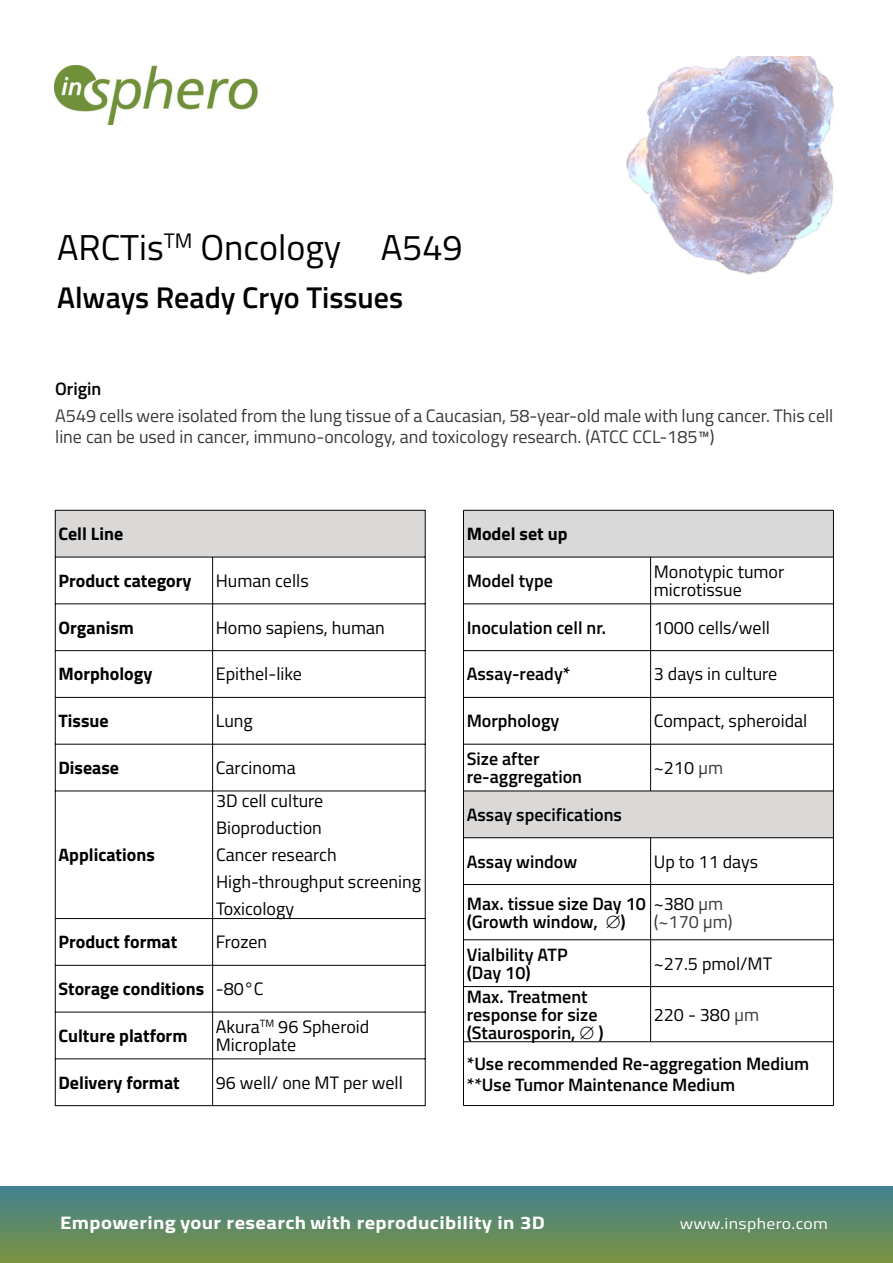
<style>
.page{position:relative;width:893px;height:1263px;background:#fff}
.page>*{position:absolute;margin:0;border:0;box-sizing:border-box;transform-origin:0 0}
.t1{font:36px "Titillium Web";color:#000}
.t2{font:600 30px "Titillium Web";color:#000}
.t3{font:700 18.15px "Titillium Web";letter-spacing:.02em;color:#fff;scale:1.13 1}
.t4{font:18px/27px "Titillium Web";color:#000}
.t5{font:600 18px/18px "Titillium Web";color:#000}
.t6{font:18px/21px "Titillium Web";color:#3b3838}
.t7{font:700 18px "Titillium Web";color:#000}
.t8{font:15.6px "Titillium Web";letter-spacing:.02em;color:#fff;scale:1.13 1}
.s1{font-weight:400}
.s2{color:#3b3838}
.s3{font-weight:400;color:#3b3838}
</style>
<div class="page">
<img style="left:55px;top:66px;width:203px;height:59px">
<img style="left:626px;top:57px;width:207px;height:217px">
<div style="left:55px;top:510px;width:370px;height:47px;background:#dbd9d8"></div>
<svg style="left:56px;top:558px;width:369px;height:547px"></svg>
<hr style="left:55px;top:510px;width:1px;height:596px;background:#080605">
<hr style="left:425px;top:510px;width:1px;height:596px;background:#080605">
<hr style="left:212px;top:557px;width:1px;height:549px;background:#080605">
<hr style="left:55px;top:510px;width:370px;height:1px;background:#080605">
<hr style="left:55px;top:557px;width:370px;height:1px;background:#080605">
<hr style="left:55px;top:604px;width:370px;height:1px;background:#080605">
<hr style="left:55px;top:650px;width:370px;height:1px;background:#080605">
<hr style="left:55px;top:697px;width:370px;height:1px;background:#080605">
<hr style="left:55px;top:744px;width:370px;height:1px;background:#080605">
<hr style="left:55px;top:791px;width:370px;height:1px;background:#080605">
<hr style="left:55px;top:918px;width:370px;height:1px;background:#080605">
<hr style="left:55px;top:965px;width:370px;height:1px;background:#080605">
<hr style="left:55px;top:1012px;width:370px;height:1px;background:#080605">
<hr style="left:55px;top:1058px;width:370px;height:1px;background:#080605">
<hr style="left:55px;top:1105px;width:370px;height:1px;background:#080605">
<div style="left:463px;top:510px;width:370px;height:47px;background:#d9d9d9"></div>
<svg style="left:464px;top:558px;width:369px;height:485px"></svg>
<div style="left:463px;top:791px;width:370px;height:47px;background:#dbd9d8"></div>
<hr style="left:650px;top:557px;width:1px;height:234px;background:#000">
<hr style="left:650px;top:838px;width:1px;height:204px;background:#000">
<hr style="left:463px;top:510px;width:1px;height:596px;background:#080605">
<hr style="left:833px;top:510px;width:1px;height:596px;background:#080605">
<hr style="left:464px;top:557px;width:369px;height:1px;background:#000">
<hr style="left:464px;top:604px;width:369px;height:1px;background:#000">
<hr style="left:464px;top:650px;width:369px;height:1px;background:#000">
<hr style="left:464px;top:697px;width:369px;height:1px;background:#000">
<hr style="left:464px;top:744px;width:369px;height:1px;background:#000">
<hr style="left:464px;top:791px;width:369px;height:1px;background:#000">
<hr style="left:464px;top:837px;width:369px;height:1px;background:#000">
<hr style="left:464px;top:884px;width:369px;height:1px;background:#000">
<hr style="left:464px;top:939px;width:369px;height:1px;background:#000">
<hr style="left:464px;top:986px;width:369px;height:1px;background:#000">
<hr style="left:464px;top:1041px;width:369px;height:1px;background:#000">
<hr style="left:463px;top:510px;width:370px;height:1px;background:#080605">
<hr style="left:463px;top:1105px;width:370px;height:1px;background:#080605">
<div style="left:0;top:1186px;width:893px;height:77px;background:linear-gradient(to bottom,#428192,#7b933e)"></div>
<svg style="left:607px;top:914px;width:13px;height:14px"></svg>
<svg style="left:580px;top:1025px;width:14px;height:14px"></svg>
<h1 class="t1" style="left:57px;top:219px;width:407px">ARCTis<sup>TM</sup> Oncology A549</h1>
<h2 class="t2" style="left:57px;top:274px;width:348px">Always Ready Cryo Tissues</h2>
<p class="t5" style="left:55px;top:380px;width:48px">Origin</p>
<p class="t6" style="left:55px;top:405px;width:780px">A549 cells were isolated from the lung tissue of a Caucasian, 58-year-old male with lung cancer. This cell line can be used in cancer, immuno-oncology, and toxicology research. (ATCC CCL-185™)</p>
<p class="t7" style="left:58px;top:520px;width:66px">Cell Line</p>
<p class="t7" style="left:58px;top:566px;width:135px">Product category</p>
<p class="t4" style="left:216px;top:567px;width:94px">Human cells</p>
<p class="t7" style="left:58px;top:613px;width:77px">Organism</p>
<p class="t4" style="left:216px;top:613px;width:170px">Homo sapiens, human</p>
<p class="t7" style="left:58px;top:660px;width:95px">Morphology</p>
<p class="t4" style="left:216px;top:660px;width:88px">Epithel-like</p>
<p class="t7" style="left:58px;top:707px;width:52px">Tissue</p>
<p class="t4" style="left:216px;top:707px;width:39px">Lung</p>
<p class="t7" style="left:58px;top:753px;width:62px">Disease</p>
<p class="t4" style="left:216px;top:754px;width:81px">Carcinoma</p>
<p class="t7" style="left:58px;top:841px;width:98px">Applications</p>
<p class="t4" style="left:216px;top:787px;width:206px">3D cell culture<br>Bioproduction<br>Cancer research<br>High-throughput screening<br>Toxicology</p>
<p class="t7" style="left:58px;top:928px;width:120px">Product format</p>
<p class="t4" style="left:216px;top:928px;width:53px">Frozen</p>
<p class="t7" style="left:58px;top:974px;width:207px">Storage conditions <span class="s1">-80°C</span></p>
<p class="t7" style="left:58px;top:1021px;width:130px">Culture platform</p>
<p class="t4" style="left:216px;top:1017px;width:155px;line-height:18px">Akura<sup>TM</sup> 96 Spheroid<br>Microplate</p>
<p class="t7" style="left:58px;top:1068px;width:123px">Delivery format</p>
<p class="t4" style="left:216px;top:1068px;width:189px">96 well/ one MT per well</p>
<p class="t7" style="left:467px;top:520px;width:102px">Model set up</p>
<p class="t5" style="left:467px;top:571px;width:88px">Model type</p>
<p class="t4" style="left:654px;top:562px;width:132px;line-height:18px">Monotypic tumor microtissue</p>
<p class="t5" style="left:467px;top:618px;width:141px">Inoculation cell nr.</p>
<p class="t4" style="left:654px;top:613px;width:118px">1000 cells/well</p>
<p class="t5" style="left:467px;top:665px;width:105px">Assay-ready*</p>
<p class="t4" style="left:654px;top:660px;width:125px">3 days in culture</p>
<p class="t5" style="left:467px;top:711px;width:94px">Morphology</p>
<p class="t4" style="left:654px;top:707px;width:155px">Compact, spheroidal</p>
<p class="t5" style="left:467px;top:749px;width:117px">Size after re-aggregation</p>
<p class="t4" style="left:654px;top:754px;width:71px">~210 <span class="s2">µm</span></p>
<p class="t5" style="left:467px;top:805px;width:157px">Assay specifications</p>
<p class="t5" style="left:467px;top:852px;width:112px">Assay window</p>
<p class="t4" style="left:654px;top:847px;width:106px">Up to 11 days</p>
<p class="t5" style="left:467px;top:894px;width:258px">Max. tissue size Day 10 <span class="s1">~380</span> <span class="s3">µm </span>(Growth window,</p>
<p class="t5" style="left:621px;top:912px;width:7px">)</p>
<p class="t6" style="left:654px;top:910px;width:80px">(~170 µm)</p>
<p class="t5" style="left:467px;top:945px;width:102px">Vialbility ATP (Day 10)</p>
<p class="t4" style="left:654px;top:949px;width:120px">~27.5 pmol/MT</p>
<p class="t5" style="left:467px;top:987px;width:132px">Max. Treatment response for size (Staurosporin,</p>
<p class="t4" style="left:654px;top:1000px;width:107px">220 - 380 <span class="s2">µm</span></p>
<p class="t5" style="left:467px;top:1052px;width:344px;line-height:21px">*Use recommended Re-aggregation Medium **Use Tumor Maintenance Medium</p>
<p class="t5" style="left:598px;top:1023px;width:7px">)</p>
<p class="t3" style="left:60px;top:1208px;width:431px">Empowering your research with reproducibility in 3D</p>
<p class="t8" style="left:680px;top:1211px;width:133px">www.insphero.com</p>
</div>
